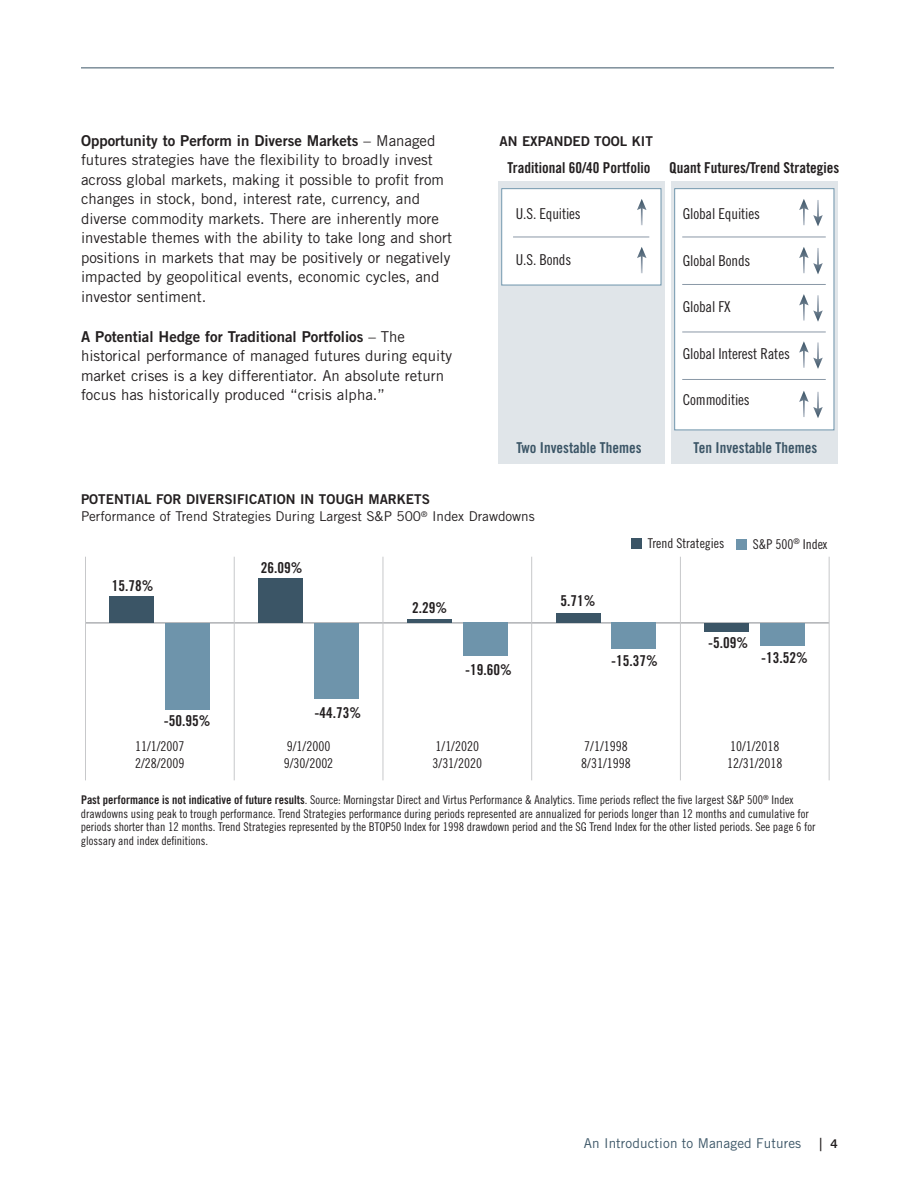
<style>
.page{position:relative;width:918px;height:1188px;background:#fff}
.page>*{position:absolute;margin:0;border:0;box-sizing:border-box;transform-origin:0 0}
.t1{font:15px/19.5px "Trade Gothic LT Std";color:#231f20}
.t2{font:15px "Trade Gothic Bold Cond Twenty";color:#231f20}
.t3{font:15px "Trade Gothic LT Std Bd 2";color:#231f20}
.t4{font:15px "Trade Gothic Cond Eighteen";letter-spacing:-.01em;color:#231f20}
.t5{font:15px "Trade Gothic Bold Cond Twenty";color:#3b5566}
.t6{font:13.5px/16.2px "Trade Gothic Cond Eighteen";color:#231f20}
.t7{font:13.5px "Trade Gothic LT Std";color:#231f20}
.t8{font:13.5px "Trade Gothic LT Std Bd 2";color:#231f20}
.t9{font:13.5px "Trade Gothic LT Std";letter-spacing:.01em;color:#3b5566}
.t10{font:12px/13.5px "Trade Gothic Cond Eighteen";color:#231f20}
.s1{font-family:"Trade Gothic LT Std"}
.s2{font-family:"Trade Gothic Bold Cond Twenty"}
.s3{font-size:18px;color:#231f20}
.s4{font-family:"Trade Gothic LT Std Bd 2";font-size:12px;color:#231f20}
</style>
<div class="page">
<hr style="left:81px;top:68px;width:753px;height:1px;background:#3b5566">
<div style="left:671px;top:181px;width:167px;height:283px;background:#e0e5e9"></div>
<div style="left:498px;top:181px;width:167px;height:283px;background:#e0e5e9"></div>
<div style="left:502px;top:189px;width:159px;height:96px;background:#fff"></div>
<div style="left:501px;top:188px;width:160px;height:97px;border:1px solid #6e94ab"></div>
<div style="left:675px;top:189px;width:159px;height:241px;background:#fff"></div>
<div style="left:674px;top:188px;width:160px;height:242px;border:1px solid #6e94ab"></div>
<svg style="left:637px;top:199px;width:10px;height:26px"></svg>
<hr style="left:513px;top:237px;width:136px;height:1px;background:#8a98a7">
<hr style="left:682px;top:237px;width:144px;height:1px;background:#8a98a7">
<hr style="left:682px;top:284px;width:144px;height:1px;background:#8a98a7">
<hr style="left:682px;top:332px;width:144px;height:1px;background:#8a98a7">
<hr style="left:682px;top:379px;width:144px;height:1px;background:#8a98a7">
<svg style="left:637px;top:247px;width:10px;height:26px"></svg>
<svg style="left:799px;top:199px;width:24px;height:27px"></svg>
<svg style="left:799px;top:247px;width:24px;height:27px"></svg>
<svg style="left:799px;top:294px;width:24px;height:28px"></svg>
<svg style="left:799px;top:341px;width:24px;height:28px"></svg>
<svg style="left:799px;top:391px;width:24px;height:27px"></svg>
<hr style="left:86px;top:623px;width:743px;height:1px;background:#868a8e">
<hr style="left:85px;top:557px;width:1px;height:223px;background:#c7c8ca">
<hr style="left:234px;top:557px;width:1px;height:223px;background:#c7c8ca">
<hr style="left:383px;top:557px;width:1px;height:223px;background:#c7c8ca">
<hr style="left:531px;top:557px;width:1px;height:223px;background:#c7c8ca">
<hr style="left:680px;top:557px;width:1px;height:223px;background:#c7c8ca">
<hr style="left:829px;top:557px;width:1px;height:223px;background:#c7c8ca">
<div style="left:165px;top:623px;width:45px;height:86px;background:#6e94ab"></div>
<div style="left:314px;top:623px;width:45px;height:76px;background:#6e94ab"></div>
<div style="left:463px;top:623px;width:45px;height:33px;background:#6e94ab"></div>
<div style="left:612px;top:623px;width:44px;height:26px;background:#6e94ab"></div>
<div style="left:760px;top:623px;width:45px;height:23px;background:#6e94ab"></div>
<div style="left:110px;top:596px;width:44px;height:27px;background:#3b5566"></div>
<div style="left:258px;top:579px;width:45px;height:44px;background:#3b5566"></div>
<hr style="left:407px;top:619px;width:45px;height:4px;background:#3b5566">
<div style="left:556px;top:613px;width:44px;height:10px;background:#3b5566"></div>
<div style="left:705px;top:623px;width:44px;height:9px;background:#3b5566"></div>
<div style="left:737px;top:539px;width:10px;height:11px;background:#6e94ab"></div>
<div style="left:632px;top:538px;width:10px;height:11px;background:#3b5566"></div>
<p class="t3" style="left:81px;top:131px;width:356px">Opportunity to Perform in Diverse Markets <span class="s1">– Managed</span></p>
<p class="t1" style="left:81px;top:150px;width:373px">futures strategies have the flexibility to broadly invest across global markets, making it possible to profit from changes in stock, bond, interest rate, currency, and diverse commodity markets. There are inherently more investable themes with the ability to take long and short positions in markets that may be positively or negatively impacted by geopolitical events, economic cycles, and investor sentiment.</p>
<p class="t3" style="left:81px;top:327px;width:326px">A Potential Hedge for Traditional Portfolios <span class="s1">– The</span></p>
<p class="t1" style="left:81px;top:346px;width:373px">historical performance of managed futures during equity market crises is a key differentiator. An absolute return focus has historically produced “crisis alpha.”</p>
<p class="t8" style="left:500px;top:133px;width:155px">AN EXPANDED TOOL KIT</p>
<p class="t2" style="left:508px;top:158px;width:144px">Traditional 60/40 Portfolio</p>
<p class="t2" style="left:669px;top:158px;width:172px">Quant Futures/Trend Strategies</p>
<p class="t4" style="left:516px;top:204px;width:66px">U.S. Equities</p>
<p class="t4" style="left:516px;top:251px;width:57px">U.S. Bonds</p>
<p class="t4" style="left:683px;top:205px;width:79px">Global Equities</p>
<p class="t4" style="left:683px;top:251px;width:69px">Global Bonds</p>
<p class="t4" style="left:683px;top:298px;width:49px">Global FX</p>
<p class="t4" style="left:683px;top:344px;width:108px">Global Interest Rates</p>
<p class="t4" style="left:683px;top:391px;width:68px">Commodities</p>
<p class="t5" style="left:516px;top:438px;width:127px">Two Investable Themes</p>
<p class="t5" style="left:694px;top:438px;width:125px">Ten Investable Themes</p>
<p class="t8" style="left:81px;top:491px;width:350px">POTENTIAL FOR DIVERSIFICATION IN TOUGH MARKETS</p>
<p class="t7" style="left:81px;top:508px;width:455px">Performance of Trend Strategies During Largest S&amp;P 500<sup>®</sup> Index Drawdowns</p>
<p class="t2" style="left:112px;top:576px;width:43px">15.78%</p>
<p class="t2" style="left:164px;top:712px;width:48px">-50.95%</p>
<p class="t6" style="left:135px;top:738px;width:51px">11/1/2007<br>2/28/2009</p>
<p class="t2" style="left:261px;top:558px;width:43px">26.09%</p>
<p class="t2" style="left:315px;top:703px;width:48px">-44.73%</p>
<p class="t6" style="left:284px;top:738px;width:51px">9/1/2000<br>9/30/2002</p>
<p class="t2" style="left:412px;top:598px;width:36px">2.29%</p>
<p class="t2" style="left:465px;top:661px;width:48px">-19.60%</p>
<p class="t6" style="left:433px;top:738px;width:51px">1/1/2020<br>3/31/2020</p>
<p class="t6" style="left:648px;top:535px;width:78px">Trend Strategies</p>
<p class="t6" style="left:753px;top:536px;width:76px">S&amp;P 500<sup>®</sup> Index</p>
<p class="t2" style="left:561px;top:592px;width:36px">5.71%</p>
<p class="t2" style="left:611px;top:651px;width:48px">-15.37%</p>
<p class="t2" style="left:708px;top:633px;width:41px">-5.09%</p>
<p class="t2" style="left:761px;top:649px;width:48px">-13.52%</p>
<p class="t6" style="left:581px;top:738px;width:51px">7/1/1998<br>8/31/1998</p>
<p class="t6" style="left:727px;top:738px;width:57px">10/1/2018<br>12/31/2018</p>
<p class="t10" style="left:81px;top:793px;width:736px"><span class="s2">Past performance is not indicative of future results</span>. Source: Morningstar Direct and Virtus Performance &amp; Analytics. Time periods reflect the five largest S&amp;P 500<sup>®</sup> Index drawdowns using peak to trough performance. Trend Strategies performance during periods represented are annualized for periods longer than 12 months and cumulative for periods shorter than 12 months. Trend Strategies represented by the BTOP50 Index for 1998 drawdown period and the SG Trend Index for the other listed periods. See page 6 for glossary and index definitions.</p>
<p class="t9" style="left:584px;top:1135px;width:256px">An Introduction to Managed Futures <span class="s3">|</span> <span class="s4">4</span></p>
</div>
